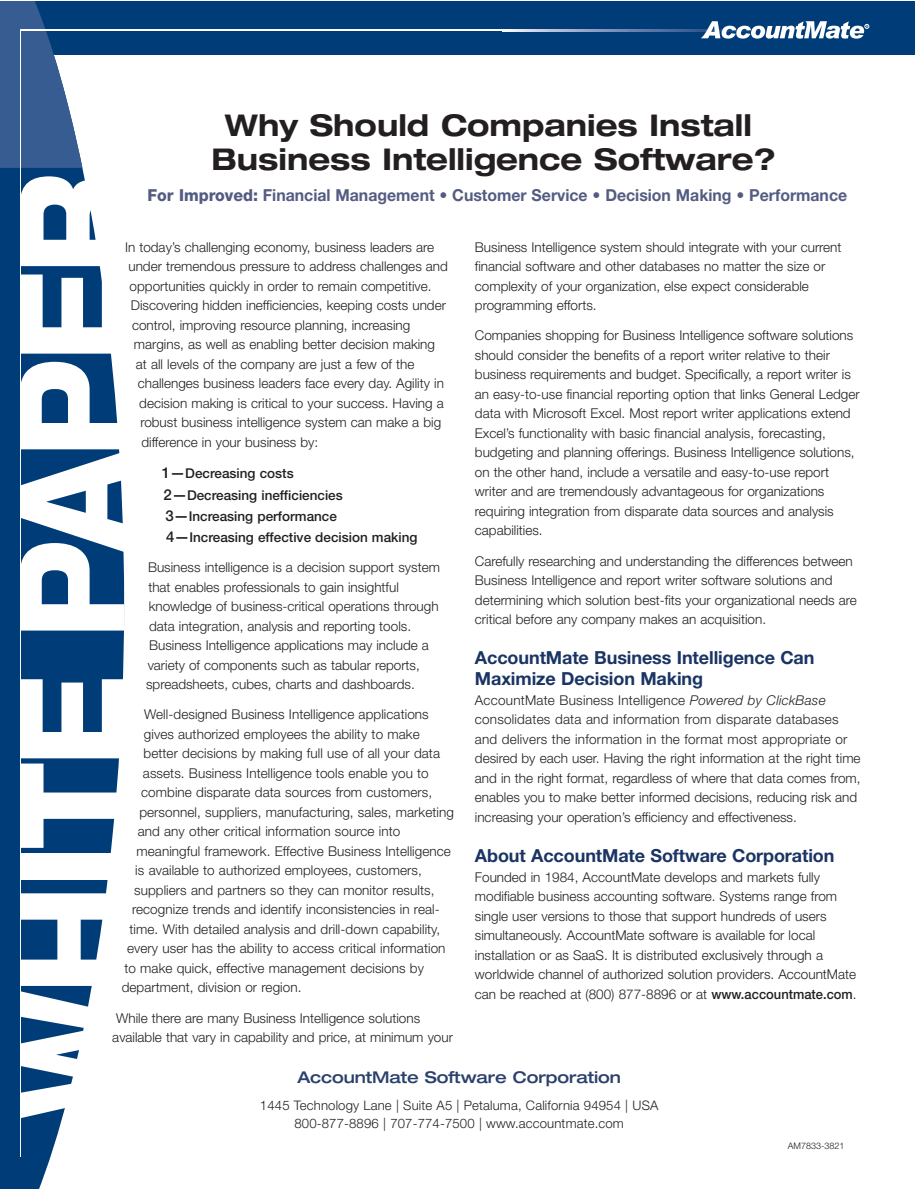
<style>
.page{position:relative;width:915px;height:1189px;background:#fff}
.page>*{position:absolute;margin:0;border:0;box-sizing:border-box;transform-origin:0 0}
.t1{font:700 expanded 30px/34.5px "Helvetica Neue";color:#231f20;text-align:center;scale:.96 1}
.t2{font:700 18px/21px "Helvetica Neue";letter-spacing:-.005em;color:#1a3463}
.t3{font:700 16.5px "Helvetica Neue";color:#545c82;scale:.96 1}
.t4{font:500 expanded 16.2px "Helvetica Neue";letter-spacing:-.005em;color:#2b406c}
.t5{font:300 13.5px/19.5px "Helvetica Neue";color:#231f20}
.t6{font:500 13.5px/21.1px "Helvetica Neue";color:#231f20}
.t7{font:300 13.2px/18px "Helvetica Neue";letter-spacing:.01em;color:#231f20;text-align:center}
.t8{font:300 9px "Helvetica Neue";color:#231f20}
.s1{font-weight:800}
.s2{font-size:15px}
.s3{font-style:italic}
.s4{font-weight:500}
</style>
<div class="page">
<div style="left:0;top:1px;width:914px;height:54px;background:#003d78"></div>
<svg style="left:0;top:166px;width:124px;height:1022px;fill:#003d78"></svg>
<svg style="left:0;top:1px;width:82px;height:167px"></svg>
<hr style="left:20px;top:29px;width:482px;height:2px;background:#fff">
<svg style="left:502px;top:29px;width:198px;height:2px"></svg>
<hr style="left:20px;top:29px;width:1px;height:1128px;background:#fff">
<svg style="left:700px;top:21px;width:169px;height:18px"></svg>
<svg style="left:21px;top:991px;width:103px;height:127px"></svg>
<svg style="left:21px;top:893px;width:103px;height:92px"></svg>
<div style="left:20px;top:853px;width:104px;height:26px;background:#fff"></div>
<svg style="left:21px;top:679px;width:103px;height:168px"></svg>
<svg style="left:21px;top:362px;width:103px;height:268px"></svg>
<svg style="left:21px;top:274px;width:103px;height:79px"></svg>
<svg style="left:21px;top:174px;width:103px;height:92px"></svg>
<h1 class="t1" style="left:211px;top:110px;width:589px">Why Should Companies Install<br>Business Intelligence Software?</h1>
<p class="t3" style="left:147px;top:189px;width:730px"><span class="s1">For Improved:</span> Financial Management • Customer Service • Decision Making • Performance</p>
<p class="t5" style="left:125px;top:238px;width:311px">In today’s challenging economy, business leaders are</p>
<p class="t5" style="left:128px;top:258px;width:321px">under tremendous pressure to address challenges and</p>
<p class="t5" style="left:130px;top:277px;width:303px">opportunities quickly in order to remain competitive.</p>
<p class="t5" style="left:131px;top:297px;width:316px">Discovering hidden inefficiencies, keeping costs under</p>
<p class="t5" style="left:132px;top:316px;width:280px">control, improving resource planning, increasing</p>
<p class="t5" style="left:134px;top:336px;width:302px">margins, as well as enabling better decision making</p>
<p class="t5" style="left:136px;top:355px;width:280px">at all levels of the company are just a few of the</p>
<p class="t5" style="left:138px;top:375px;width:307px">challenges business leaders face every day. Agility in</p>
<p class="t5" style="left:139px;top:394px;width:306px">decision making is critical to your success. Having a</p>
<p class="t5" style="left:140px;top:414px;width:302px">robust business intelligence system can make a big</p>
<p class="t5" style="left:141px;top:433px;width:178px">difference in your business by:</p>
<p class="t6" style="left:162px;top:464px;width:257px"><span class="s2">1—</span>Decreasing costs<br><span class="s2">2—</span>Decreasing inefficiencies<br><span class="s2">3—</span>Increasing performance<br><span class="s2">4—</span>Increasing effective decision making</p>
<p class="t5" style="left:146px;top:558px;width:295px">Business intelligence is a decision support system that enables professionals to gain insightful knowledge of business-critical operations through data integration, analysis and reporting tools.<br>Business Intelligence applications may include a variety of components such as tabular reports, spreadsheets, cubes, charts and dashboards.</p>
<p class="t5" style="left:144px;top:706px;width:286px">Well-designed Business Intelligence applications</p>
<p class="t5" style="left:144px;top:725px;width:277px">gives authorized employees the ability to make</p>
<p class="t5" style="left:143px;top:745px;width:298px">better decisions by making full use of all your data</p>
<p class="t5" style="left:143px;top:764px;width:287px">assets. Business Intelligence tools enable you to</p>
<p class="t5" style="left:141px;top:784px;width:292px">combine disparate data sources from customers,</p>
<p class="t5" style="left:139px;top:803px;width:316px">personnel, suppliers, manufacturing, sales, marketing</p>
<p class="t5" style="left:138px;top:823px;width:264px">and any other critical information source into</p>
<p class="t5" style="left:136px;top:842px;width:316px">meaningful framework. Effective Business Intelligence</p>
<p class="t5" style="left:135px;top:862px;width:288px">is available to authorized employees, customers,</p>
<p class="t5" style="left:134px;top:881px;width:302px">suppliers and partners so they can monitor results,</p>
<p class="t5" style="left:132px;top:901px;width:309px">recognize trends and identify inconsistencies in real-</p>
<p class="t5" style="left:129px;top:920px;width:312px">time. With detailed analysis and drill-down capability,</p>
<p class="t5" style="left:127px;top:940px;width:320px">every user has the ability to access critical information</p>
<p class="t5" style="left:124px;top:959px;width:301px">to make quick, effective management decisions by</p>
<p class="t5" style="left:122px;top:979px;width:181px">department, division or region.</p>
<p class="t5" style="left:112px;top:1009px;width:342px">While there are many Business Intelligence solutions available that vary in capability and price, at minimum your</p>
<p class="t5" style="left:475px;top:238px;width:368px">Business Intelligence system should integrate with your current financial software and other databases no matter the size or complexity of your organization, else expect considerable programming efforts.</p>
<p class="t5" style="left:475px;top:327px;width:386px">Companies shopping for Business Intelligence software solutions should consider the benefits of a report writer relative to their business requirements and budget. Specifically, a report writer is an easy-to-use financial reporting option that links General Ledger data with Microsoft Excel. Most report writer applications extend Excel’s functionality with basic financial analysis, forecasting, budgeting and planning offerings. Business Intelligence solutions, on the other hand, include a versatile and easy-to-use report writer and are tremendously advantageous for organizations requiring integration from disparate data sources and analysis capabilities.</p>
<p class="t5" style="left:475px;top:552px;width:383px">Carefully researching and understanding the differences between Business Intelligence and report writer software solutions and determining which solution best-fits your organizational needs are critical before any company makes an acquisition.</p>
<h2 class="t2" style="left:475px;top:649px;width:341px">AccountMate Business Intelligence Can<br>Maximize Decision Making</h2>
<p class="t5" style="left:475px;top:691px;width:387px">AccountMate Business Intelligence <span class="s3">Powered by ClickBase </span>consolidates data and information from disparate databases and delivers the information in the format most appropriate or desired by each user. Having the right information at the right time and in the right format, regardless of where that data comes from, enables you to make better informed decisions, reducing risk and increasing your operation’s efficiency and effectiveness.</p>
<h2 class="t2" style="left:475px;top:846px;width:361px">About AccountMate Software Corporation</h2>
<p class="t5" style="left:475px;top:868px;width:383px">Founded in 1984, AccountMate develops and markets fully modifiable business accounting software. Systems range from single user versions to those that support hundreds of users simultaneously. AccountMate software is available for local installation or as SaaS. It is distributed exclusively through a worldwide channel of authorized solution providers. AccountMate can be reached at (800) 877-8896 or at <span class="s4">www.accountmate.com</span>.</p>
<p class="t4" style="left:297px;top:1071px;width:325px">AccountMate Software Corporation</p>
<p class="t7" style="left:260px;top:1097px;width:400px">1445 Technology Lane | Suite A5 | Petaluma, California 94954 | USA<br>800-877-8896 | 707-774-7500 | www.accountmate.com</p>
<p class="t8" style="left:788px;top:1142px;width:58px">AM7833-3821</p>
</div>
